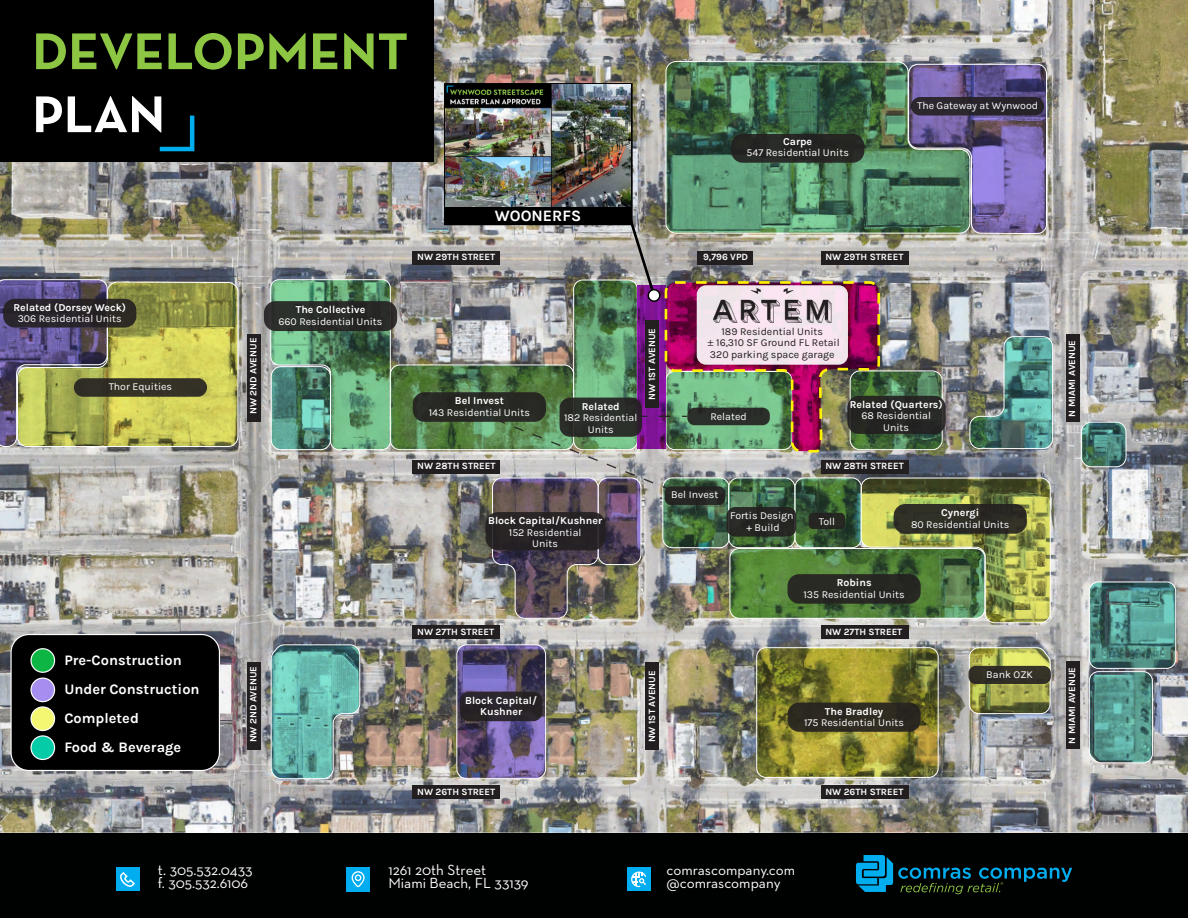
<style>
.page{position:relative;width:1188px;height:918px;background:#000101}
.page>*{position:absolute;margin:0;border:0;box-sizing:border-box;transform-origin:0 0}
.t1{font:700 52.5px "Neutra Text";color:#8dc643}
.t2{font:700 52.5px "Neutra Text";color:#fff}
.t3{font:700 15.9px "Karla";color:#fff}
.t4{font:15px/13.5px "Neutra Text";color:#fff}
.t5{font:700 14.55px/29.1px "Karla";color:#fff}
.t6{font:10.65px/11.4px "Karla";color:#fff;text-align:center}
.t7{font:700 10.65px/11.4px "Karla";color:#fff;text-align:center}
.t8{font:10.65px/11.4px "Karla";color:#231f20;text-align:center}
.t9{font:700 9.6px "Karla";color:#fff}
.s1{font-family:"Myriad Pro"}
</style>
<div class="page">
<svg style="left:856px;top:855px;width:216px;height:39px"></svg>
<div style="left:627px;top:868px;width:23px;height:23px;background:#00adf0"></div>
<svg style="left:631px;top:872px;width:15px;height:15px"></svg>
<div style="left:116px;top:868px;width:23px;height:23px;background:#00adf0"></div>
<svg style="left:120px;top:872px;width:15px;height:15px"></svg>
<div style="left:346px;top:867px;width:24px;height:24px;background:#00adf0"></div>
<svg style="left:352px;top:871px;width:13px;height:16px"></svg>
<img style="left:0;top:0;width:1188px;height:833px">
<svg style="left:270px;top:279px;width:121px;height:172px;background:#68a079"></svg>
<svg style="left:390px;top:365px;width:184px;height:85px;background:#507a44"></svg>
<div style="left:390px;top:364px;width:184px;height:86px;border:1px solid #fff;border-radius:10px"></div>
<svg style="left:271px;top:367px;width:60px;height:83px;background:#4f887a"></svg>
<div style="left:271px;top:366px;width:60px;height:84px;border:1px solid #fff;border-radius:10px"></div>
<img style="left:270px;top:644px;width:91px;height:136px">
<svg style="left:1081px;top:422px;width:45px;height:45px;background:#43766d"></svg>
<div style="left:1081px;top:422px;width:46px;height:45px;border:1px solid #fff;border-radius:10px"></div>
<svg style="left:1089px;top:582px;width:87px;height:86px;background:#4d8983"></svg>
<div style="left:1089px;top:581px;width:87px;height:88px;border:1px solid #fff;border-radius:9px"></div>
<svg style="left:1088px;top:671px;width:65px;height:93px;background:#5e978f"></svg>
<img style="left:663px;top:16px;width:218px;height:47px">
<svg style="left:457px;top:645px;width:89px;height:134px;background:#615484"></svg>
<div style="left:456px;top:644px;width:90px;height:135px;border:1px solid #fff;border-radius:10px"></div>
<svg style="left:0;top:279px;width:239px;height:169px;background:#a1a062"></svg>
<svg style="left:757px;top:648px;width:181px;height:129px;background:#88832e"></svg>
<div style="left:756px;top:647px;width:183px;height:131px;border:1px solid #fff;border-radius:9px"></div>
<svg style="left:968px;top:647px;width:83px;height:68px;background:#a2a75c"></svg>
<div style="left:413px;top:251px;width:87px;height:14px;background:#231f20"></div>
<div style="left:413px;top:460px;width:87px;height:14px;background:#231f20"></div>
<div style="left:645px;top:663px;width:14px;height:87px;background:#231f20"></div>
<div style="left:247px;top:663px;width:14px;height:87px;background:#231f20"></div>
<div style="left:247px;top:335px;width:14px;height:87px;background:#231f20"></div>
<div style="left:1066px;top:662px;width:14px;height:87px;background:#231f20"></div>
<div style="left:1066px;top:335px;width:14px;height:87px;background:#231f20"></div>
<div style="left:413px;top:625px;width:87px;height:14px;background:#231f20"></div>
<div style="left:821px;top:625px;width:87px;height:14px;background:#231f20"></div>
<div style="left:413px;top:785px;width:87px;height:14px;background:#231f20"></div>
<div style="left:821px;top:785px;width:87px;height:14px;background:#231f20"></div>
<div style="left:446px;top:85px;width:185px;height:138px;background:#000"></div>
<div style="left:444px;top:83px;width:189px;height:142px;border:4px solid #000"></div>
<img style="left:446px;top:85px;width:46px;height:121px">
<div style="left:968px;top:666px;width:83px;height:18px;background:#333026;border-radius:7px"></div>
<div style="left:486px;top:512px;width:120px;height:38px;background:#231f20;border-radius:13px"></div>
<div style="left:460px;top:692px;width:82px;height:29px;background:#292428;border-radius:9px"></div>
<div style="left:3px;top:299px;width:133px;height:29px;background:#292428;border-radius:12px"></div>
<div style="left:74px;top:378px;width:133px;height:19px;background:#353126;border-radius:9px"></div>
<div style="left:264px;top:301px;width:133px;height:30px;background:#292c28;border-radius:12px"></div>
<div style="left:413px;top:392px;width:133px;height:30px;background:#282924;border-radius:12px"></div>
<div style="left:788px;top:703px;width:133px;height:29px;background:#2d2921;border-radius:12px"></div>
<div style="left:11px;top:635px;width:208px;height:135px;background:#000;border-radius:18px"></div>
<div style="left:10px;top:634px;width:210px;height:137px;border:1px solid #fff;border-radius:18px"></div>
<div style="left:31px;top:649px;width:24px;height:23px;background:#0db545;border-radius:50%"></div>
<div style="left:30px;top:648px;width:25px;height:25px;border:1px solid #fff;border-radius:50%"></div>
<div style="left:31px;top:678px;width:24px;height:24px;background:#a58eef;border-radius:50%"></div>
<div style="left:30px;top:678px;width:25px;height:24px;border:1px solid #fff;border-radius:50%"></div>
<div style="left:31px;top:707px;width:24px;height:24px;background:#f4f772;border-radius:50%"></div>
<div style="left:30px;top:706px;width:25px;height:25px;border:1px solid #fff;border-radius:50%"></div>
<div style="left:31px;top:736px;width:24px;height:23px;background:#05cca6;border-radius:50%"></div>
<div style="left:30px;top:735px;width:25px;height:25px;border:1px solid #fff;border-radius:50%"></div>
<img style="left:492px;top:63px;width:562px;height:561px">
<img style="left:713px;top:288px;width:119px;height:35px">
<div style="left:0;top:0;width:433px;height:162px;background:#000"></div>
<svg style="left:159px;top:115px;width:36px;height:37px"></svg>
<h1 class="t1" style="left:32px;top:19px;width:377px">DEVELOPMENT</h1>
<h1 class="t2" style="left:32px;top:82px;width:134px">PLAN</h1>
<p class="t7" style="left:783px;top:135px;width:31px">Carpe</p>
<p class="t6" style="left:747px;top:147px;width:104px">547 Residential Units</p>
<p class="t6" style="left:917px;top:99px;width:123px">The Gateway at Wynwood</p>
<p class="t7" style="left:13px;top:301px;width:114px">Related (Dorsey Weck)</p>
<p class="t6" style="left:18px;top:313px;width:106px">306 Residential Units</p>
<p class="t6" style="left:109px;top:381px;width:65px">Thor Equities</p>
<h3 class="t5" style="left:64px;top:645px;width:137px">Pre-Construction<br>Under Construction<br>Completed<br>Food &amp; Beverage</h3>
<p class="t9" style="left:247px;top:414px;width:78px;rotate:-90deg">NW 2ND AVENUE</p>
<p class="t7" style="left:296px;top:304px;width:71px">The Collective</p>
<p class="t6" style="left:279px;top:315px;width:105px">660 Residential Units</p>
<p class="t9" style="left:247px;top:742px;width:78px;rotate:-90deg">NW 2ND AVENUE</p>
<h2 class="t3" style="left:495px;top:206px;width:88px">WOONERFS</h2>
<p class="t9" style="left:417px;top:251px;width:80px">NW 29TH STREET</p>
<p class="t9" style="left:703px;top:251px;width:47px">9,796 VPD</p>
<p class="t9" style="left:825px;top:251px;width:80px">NW 29TH STREET</p>
<p class="t7" style="left:455px;top:395px;width:50px">Bel Invest</p>
<p class="t6" style="left:429px;top:406px;width:103px">143 Residential Units</p>
<p class="t7" style="left:582px;top:400px;width:40px">Related</p>
<p class="t6" style="left:564px;top:412px;width:75px">182 Residential<br>Units</p>
<p class="t9" style="left:646px;top:400px;width:73px;rotate:-90deg">NW 1ST AVENUE</p>
<p class="t8" style="left:707px;top:325px;width:134px">189 Residential Units<br><span class="s1">±</span> 16,310 SF Ground FL Retail<br>320 parking space garage</p>
<p class="t6" style="left:710px;top:410px;width:38px">Related</p>
<p class="t7" style="left:850px;top:398px;width:94px">Related (Quarters)</p>
<p class="t6" style="left:861px;top:410px;width:71px">68 Residential<br>Units</p>
<p class="t9" style="left:417px;top:460px;width:80px">NW 28TH STREET</p>
<p class="t9" style="left:825px;top:460px;width:80px">NW 28TH STREET</p>
<p class="t6" style="left:671px;top:489px;width:49px">Bel Invest</p>
<p class="t7" style="left:488px;top:515px;width:115px">Block Capital/Kushner</p>
<p class="t6" style="left:509px;top:526px;width:74px">152 Residential<br>Units</p>
<p class="t6" style="left:730px;top:510px;width:65px">Fortis Design + Build</p>
<p class="t6" style="left:819px;top:515px;width:18px">Toll</p>
<p class="t7" style="left:941px;top:507px;width:39px">Cynergi</p>
<p class="t6" style="left:911px;top:518px;width:100px">80 Residential Units</p>
<p class="t7" style="left:837px;top:577px;width:36px">Robins</p>
<p class="t6" style="left:803px;top:588px;width:103px">135 Residential Units</p>
<p class="t9" style="left:417px;top:626px;width:79px">NW 27TH STREET</p>
<p class="t9" style="left:825px;top:626px;width:79px">NW 27TH STREET</p>
<p class="t7" style="left:465px;top:694px;width:73px">Block Capital/<br>Kushner</p>
<p class="t9" style="left:646px;top:742px;width:73px;rotate:-90deg">NW 1ST AVENUE</p>
<p class="t7" style="left:825px;top:705px;width:60px">The Bradley</p>
<p class="t6" style="left:804px;top:716px;width:101px">175 Residential Units</p>
<p class="t9" style="left:417px;top:786px;width:80px">NW 26TH STREET</p>
<p class="t9" style="left:825px;top:786px;width:80px">NW 26TH STREET</p>
<p class="t6" style="left:986px;top:668px;width:48px">Bank OZK</p>
<h3 class="t4" style="left:158px;top:863px;width:96px">t. 305.532.0433 f. 305.532.6106</h3>
<h3 class="t4" style="left:388px;top:863px;width:142px">1261 20th Street<br>Miami Beach, FL 33139</h3>
<h3 class="t4" style="left:666px;top:863px;width:130px">comrascompany.com @comrascompany</h3>
<p class="t9" style="left:1066px;top:417px;width:78px;rotate:-90deg">N MIAMI AVENUE</p>
<p class="t9" style="left:1066px;top:744px;width:78px;rotate:-90deg">N MIAMI AVENUE</p>
</div>
